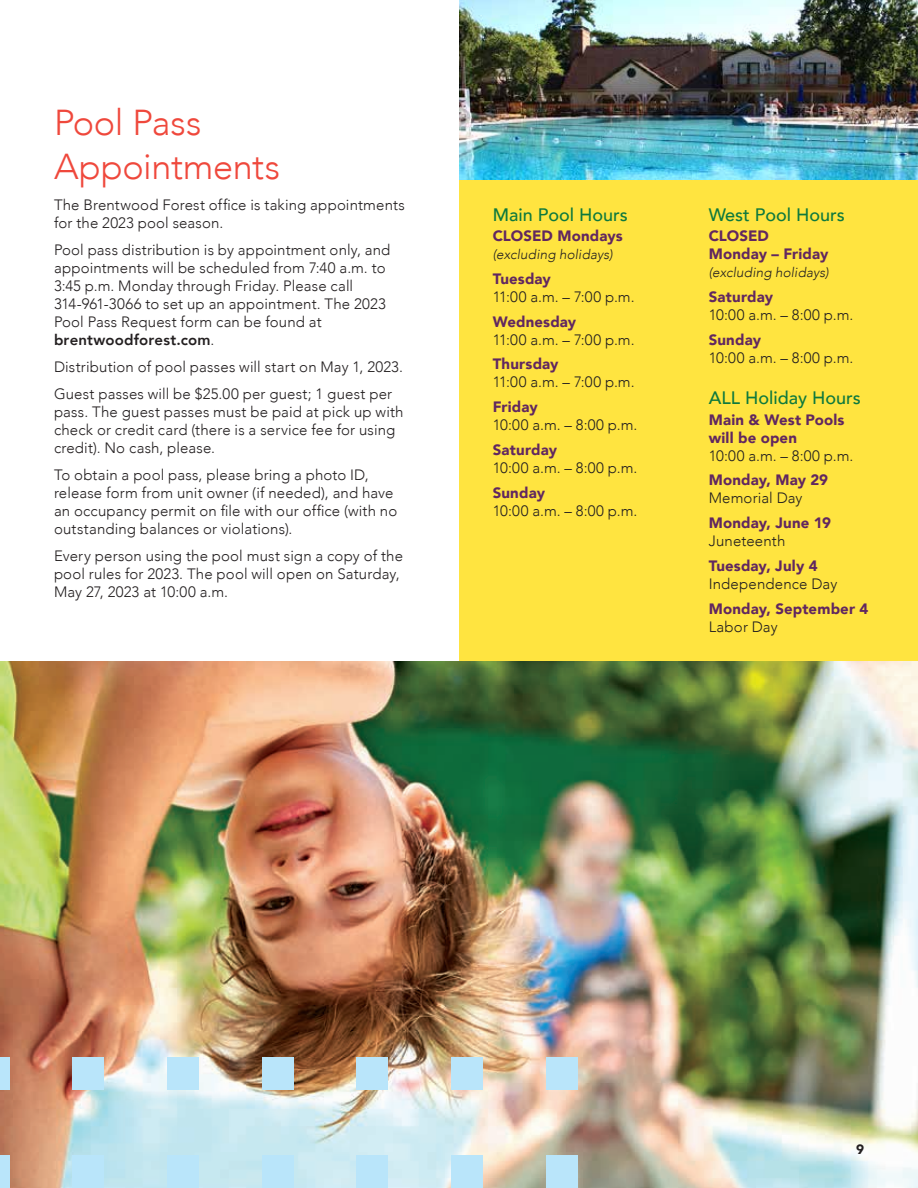
<style>
.page{position:relative;width:918px;height:1188px;background:#fff}
.page>*{position:absolute;margin:0;border:0;box-sizing:border-box;transform-origin:0 0}
.t1{font:300 36px/43.2px "Avenir";letter-spacing:-.01em;color:#ef483c}
.t2{font:500 18px "Avenir";color:#0e793d}
.t3{font:300 15px/18px "Avenir";letter-spacing:.01em;color:#231f20}
.t4{font:900 15px/18px "Avenir";letter-spacing:.01em;color:#612760}
.t5{font:italic 300 13.5px "Avenir";letter-spacing:.01em;color:#231f20}
.t6{font:900 13.5px "Avenir";color:#231f20}
.s1{font-weight:800}
</style>
<div class="page">
<div style="left:459px;top:180px;width:459px;height:482px;background:#ffe440"></div>
<img style="left:0;top:662px;width:918px;height:526px">
<img style="left:459px;top:0;width:459px;height:180px">
<div style="left:72px;top:1155px;width:32px;height:33px;background:#b9e5fa"></div>
<div style="left:0;top:1155px;width:10px;height:33px;background:#b9e5fa"></div>
<div style="left:72px;top:1057px;width:32px;height:33px;background:#b9e5fa"></div>
<div style="left:0;top:1057px;width:10px;height:33px;background:#b9e5fa"></div>
<div style="left:546px;top:1155px;width:31px;height:33px;background:#b9e5fa"></div>
<div style="left:167px;top:1155px;width:32px;height:33px;background:#b9e5fa"></div>
<div style="left:262px;top:1155px;width:32px;height:33px;background:#b9e5fa"></div>
<div style="left:356px;top:1155px;width:32px;height:33px;background:#b9e5fa"></div>
<div style="left:451px;top:1155px;width:32px;height:33px;background:#b9e5fa"></div>
<div style="left:546px;top:1057px;width:31px;height:33px;background:#b9e5fa"></div>
<div style="left:167px;top:1057px;width:32px;height:33px;background:#b9e5fa"></div>
<div style="left:262px;top:1057px;width:32px;height:33px;background:#b9e5fa"></div>
<div style="left:356px;top:1057px;width:32px;height:33px;background:#b9e5fa"></div>
<div style="left:451px;top:1057px;width:32px;height:33px;background:#b9e5fa"></div>
<h1 class="t1" style="left:54px;top:101px;width:228px">Pool Pass<br>Appointments</h1>
<p class="t3" style="left:54px;top:196px;width:352px">The Brentwood Forest office is taking appointments for the 2023 pool season.</p>
<p class="t3" style="left:54px;top:241px;width:338px">Pool pass distribution is by appointment only, and appointments will be scheduled from 7:40 a.m. to 3:45 p.m. Monday through Friday. Please call 314-961-3066 to set up an appointment. The 2023<br>Pool Pass Request form can be found at <span class="s1">brentwoodforest.com</span>.</p>
<p class="t3" style="left:54px;top:353px;width:351px;line-height:26.8px">Distribution of pool passes will start on May 1, 2023.<br>Guest passes will be $25.00 per guest; 1 guest per</p>
<p class="t3" style="left:54px;top:403px;width:351px">pass. The guest passes must be paid at pick up with check or credit card (there is a service fee for using credit). No cash, please.</p>
<p class="t3" style="left:54px;top:466px;width:345px">To obtain a pool pass, please bring a photo ID, release form from unit owner (if needed), and have an occupancy permit on file with our office (with no outstanding balances or violations).</p>
<p class="t3" style="left:54px;top:546px;width:351px">Every person using the pool must sign a copy of the pool rules for 2023. The pool will open on Saturday,<br>May 27, 2023 at 10:00 a.m.</p>
<p class="t2" style="left:493px;top:199px;width:137px">Main Pool Hours</p>
<p class="t4" style="left:493px;top:227px;width:131px">CLOSED Mondays</p>
<p class="t5" style="left:493px;top:247px;width:122px">(excluding holidays)</p>
<p class="t4" style="left:493px;top:269px;width:60px">Tuesday</p>
<p class="t3" style="left:493px;top:288px;width:143px">11:00 a.m. – 7:00 p.m.</p>
<p class="t4" style="left:493px;top:312px;width:85px">Wednesday</p>
<p class="t3" style="left:493px;top:331px;width:143px">11:00 a.m. – 7:00 p.m.</p>
<p class="t4" style="left:493px;top:355px;width:67px">Thursday</p>
<p class="t3" style="left:493px;top:373px;width:143px">11:00 a.m. – 7:00 p.m.</p>
<p class="t4" style="left:493px;top:398px;width:46px">Friday</p>
<p class="t3" style="left:493px;top:416px;width:146px">10:00 a.m. – 8:00 p.m.</p>
<p class="t4" style="left:493px;top:440px;width:66px">Saturday</p>
<p class="t3" style="left:493px;top:459px;width:146px">10:00 a.m. – 8:00 p.m.</p>
<p class="t4" style="left:493px;top:483px;width:54px">Sunday</p>
<p class="t3" style="left:493px;top:502px;width:146px">10:00 a.m. – 8:00 p.m.</p>
<p class="t2" style="left:709px;top:199px;width:138px">West Pool Hours</p>
<p class="t4" style="left:709px;top:227px;width:121px">CLOSED<br>Monday – Friday</p>
<p class="t5" style="left:709px;top:265px;width:122px">(excluding holidays)</p>
<p class="t4" style="left:709px;top:287px;width:66px">Saturday</p>
<p class="t3" style="left:709px;top:306px;width:146px">10:00 a.m. – 8:00 p.m.</p>
<p class="t4" style="left:709px;top:330px;width:54px">Sunday</p>
<p class="t3" style="left:709px;top:349px;width:146px">10:00 a.m. – 8:00 p.m.</p>
<p class="t2" style="left:709px;top:382px;width:154px">ALL Holiday Hours</p>
<p class="t4" style="left:709px;top:410px;width:137px">Main &amp; West Pools will be open</p>
<p class="t3" style="left:709px;top:447px;width:146px">10:00 a.m. – 8:00 p.m.</p>
<p class="t4" style="left:709px;top:471px;width:121px">Monday, May 29</p>
<p class="t3" style="left:709px;top:489px;width:95px">Memorial Day</p>
<p class="t4" style="left:709px;top:514px;width:124px">Monday, June 19</p>
<p class="t3" style="left:709px;top:532px;width:78px">Juneteenth</p>
<p class="t4" style="left:709px;top:556px;width:110px">Tuesday, July 4</p>
<p class="t3" style="left:709px;top:575px;width:130px">Independence Day</p>
<p class="t4" style="left:709px;top:599px;width:161px">Monday, September 4</p>
<p class="t3" style="left:709px;top:618px;width:70px">Labor Day</p>
<p class="t6" style="left:856px;top:1138px;width:9px">9</p>
</div>
